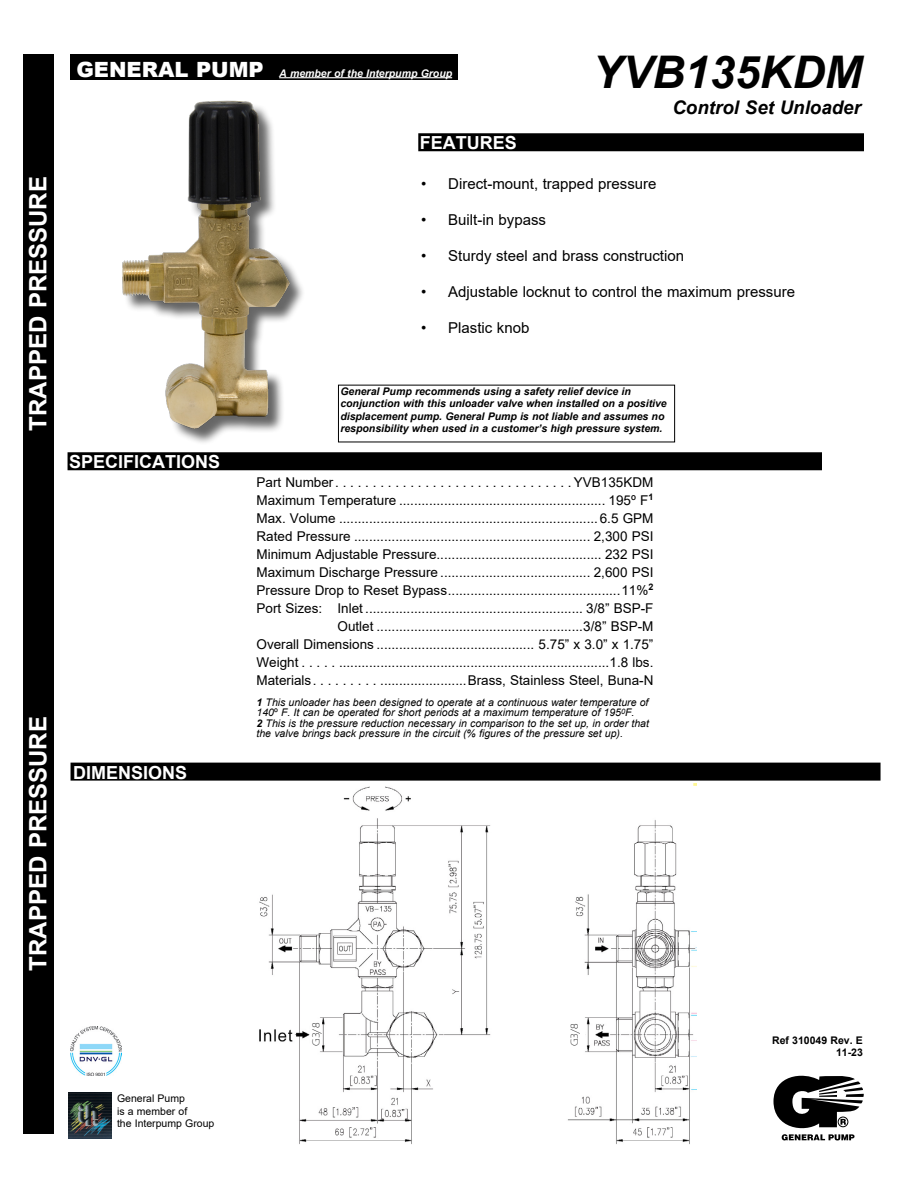
<style>
.page{position:relative;width:918px;height:1188px;background:#fff}
.page>*{position:absolute;margin:0;border:0;box-sizing:border-box;transform-origin:0 0}
.t1{font:italic 700 45px "Arial";color:#000}
.t2{font:700 24px "Arial";color:#fff}
.t3{font:italic 700 18.75px "Arial";color:#000}
.t4{font:700 18px "Arial";color:#fff}
.t5{font:15px "Arial";color:#000}
.t6{font:13.5px/18px "Arial";color:#000}
.t7{font:italic 10.5px/10.5px "Arial";color:#000}
.t8{font:italic 700 10.5px/12.6px "Arial";color:#000}
.t9{font:10.5px/12.6px "Arial";color:#000}
.t10{font:italic 700 10.5px "Arial";color:#fff}
.t11{font:700 10.5px/12.6px "Arial";color:#000;text-align:right}
.t12{font:300 10.5px "Eras ITC";color:#000}
.s1{font-weight:900;font-style:normal;font-size:21px}
.s2{font-weight:700}
.s3{font-style:normal}
</style>
<div class="page">
<div style="left:24px;top:54px;width:30px;height:1080px;background:#000"></div>
<div style="left:71px;top:54px;width:387px;height:26px;background:#000"></div>
<hr style="left:279px;top:77px;width:173px;height:1px;background:#fff">
<div style="left:68px;top:452px;width:754px;height:18px;background:#000"></div>
<svg style="left:783px;top:1075px;width:68px;height:66px"></svg>
<svg style="left:773px;top:1076px;width:91px;height:64px"></svg>
<img style="left:70px;top:1026px;width:51px;height:49px">
<img style="left:68px;top:1092px;width:44px;height:47px">
<div style="left:418px;top:133px;width:446px;height:18px;background:#000"></div>
<img style="left:259px;top:784px;width:437px;height:360px">
<div style="left:71px;top:763px;width:810px;height:18px;background:#000"></div>
<img style="left:122px;top:100px;width:181px;height:340px">
<div style="left:564px;top:1020px;width:21px;height:30px;background:#fff"></div>
<div style="left:310px;top:1019px;width:12px;height:30px;background:#fff"></div>
<h2 class="t2" style="left:21px;top:431px;width:256px;rotate:-90deg">TRAPPED PRESSURE</h2>
<h2 class="t2" style="left:21px;top:970px;width:256px;rotate:-90deg">TRAPPED PRESSURE</h2>
<p class="t10" style="left:76px;top:66px;width:377px"><span class="s1">GENERAL PUMP</span> A member of the Interpump Group</p>
<h1 class="t1" style="left:592px;top:42px;width:272px">YVB135KDM</h1>
<h3 class="t3" style="left:672px;top:95px;width:190px">Control Set Unloader</h3>
<h3 class="t4" style="left:420px;top:129px;width:99px">FEATURES</h3>
<p class="t5" style="left:421px;top:173px;width:237px">• Direct-mount, trapped pressure</p>
<p class="t5" style="left:421px;top:209px;width:126px">• Built-in bypass</p>
<p class="t5" style="left:421px;top:245px;width:264px">• Sturdy steel and brass construction</p>
<p class="t5" style="left:421px;top:281px;width:375px">• Adjustable locknut to control the maximum pressure</p>
<p class="t5" style="left:421px;top:317px;width:110px">• Plastic knob</p>
<h3 class="t4" style="left:69px;top:449px;width:153px">SPECIFICATIONS</h3>
<h3 class="t4" style="left:73px;top:760px;width:116px">DIMENSIONS</h3>
<p class="t8" style="left:340px;top:385px;width:328px">General Pump recommends using a safety relief device in conjunction with this unloader valve when installed on a positive displacement pump. General Pump is not liable and assumes no responsibility when used in a customer’s high pressure system.</p>
<p class="t6" style="left:257px;top:473px;width:398px">Part Number . . . . . . . . . . . . . . . . . . . . . . . . . . . . . . . YVB135KDM<br>Maximum Temperature........................................................</p>
<p class="t6" style="left:609px;top:491px;width:46px">195º F<sup>1</sup></p>
<p class="t6" style="left:257px;top:509px;width:84px">Max. Volume......................................................................</p>
<p class="t6" style="left:600px;top:509px;width:55px">6.5 GPM</p>
<p class="t6" style="left:257px;top:527px;width:99px">Rated Pressure................................................................</p>
<p class="t6" style="left:594px;top:527px;width:61px">2,300 PSI</p>
<p class="t6" style="left:257px;top:545px;width:185px">Minimum Adjustable Pressure............................................</p>
<p class="t6" style="left:605px;top:545px;width:50px">232 PSI</p>
<p class="t6" style="left:257px;top:563px;width:187px">Maximum Discharge Pressure.........................................</p>
<p class="t6" style="left:594px;top:563px;width:61px">2,600 PSI</p>
<p class="t6" style="left:257px;top:581px;width:196px">Pressure Drop to Reset Bypass...............................................</p>
<p class="t6" style="left:621px;top:581px;width:34px">11%<sup>2</sup></p>
<p class="t6" style="left:257px;top:599px;width:112px">Port Sizes: Inlet...........................................................</p>
<p class="t6" style="left:586px;top:599px;width:69px">3/8” BSP-F</p>
<p class="t6" style="left:338px;top:617px;width:41px">Outlet........................................................</p>
<p class="t6" style="left:583px;top:617px;width:72px">3/8” BSP-M</p>
<p class="t6" style="left:257px;top:635px;width:123px">Overall Dimensions...........................................</p>
<p class="t6" style="left:539px;top:635px;width:116px">5.75” x 3.0” x 1.75”</p>
<p class="t6" style="left:257px;top:653px;width:86px">Weight . . . . .........................................................................</p>
<p class="t6" style="left:610px;top:653px;width:43px">1.8 lbs.</p>
<p class="t6" style="left:257px;top:671px;width:127px">Materials . . . . . . . . ........................</p>
<p class="t6" style="left:468px;top:671px;width:187px">Brass, Stainless Steel, Buna-N</p>
<p class="t7" style="left:257px;top:697px;width:394px"><span class="s2">1</span> This unloader has been designed to operate at a continuous water temperature of 140<span class="s3">º</span> F. It can be operated for short periods at a maximum temperature of 195<sup>0</sup>F.<br><span class="s2">2</span> This is the pressure reduction necessary in comparison to the set up, in order that the valve brings back pressure in the circuit (% figures of the pressure set up).</p>
<p class="t9" style="left:117px;top:1092px;width:99px">General Pump<br>is a member of<br>the Interpump Group</p>
<p class="t12" style="left:310px;top:1046px;width:25px;rotate:-90deg">G3/8</p>
<p class="t12" style="left:569px;top:1046px;width:25px;rotate:-90deg">G3/8</p>
<p class="t11" style="left:772px;top:1034px;width:92px">Ref 310049 Rev. E<br>11-23</p>
</div>
